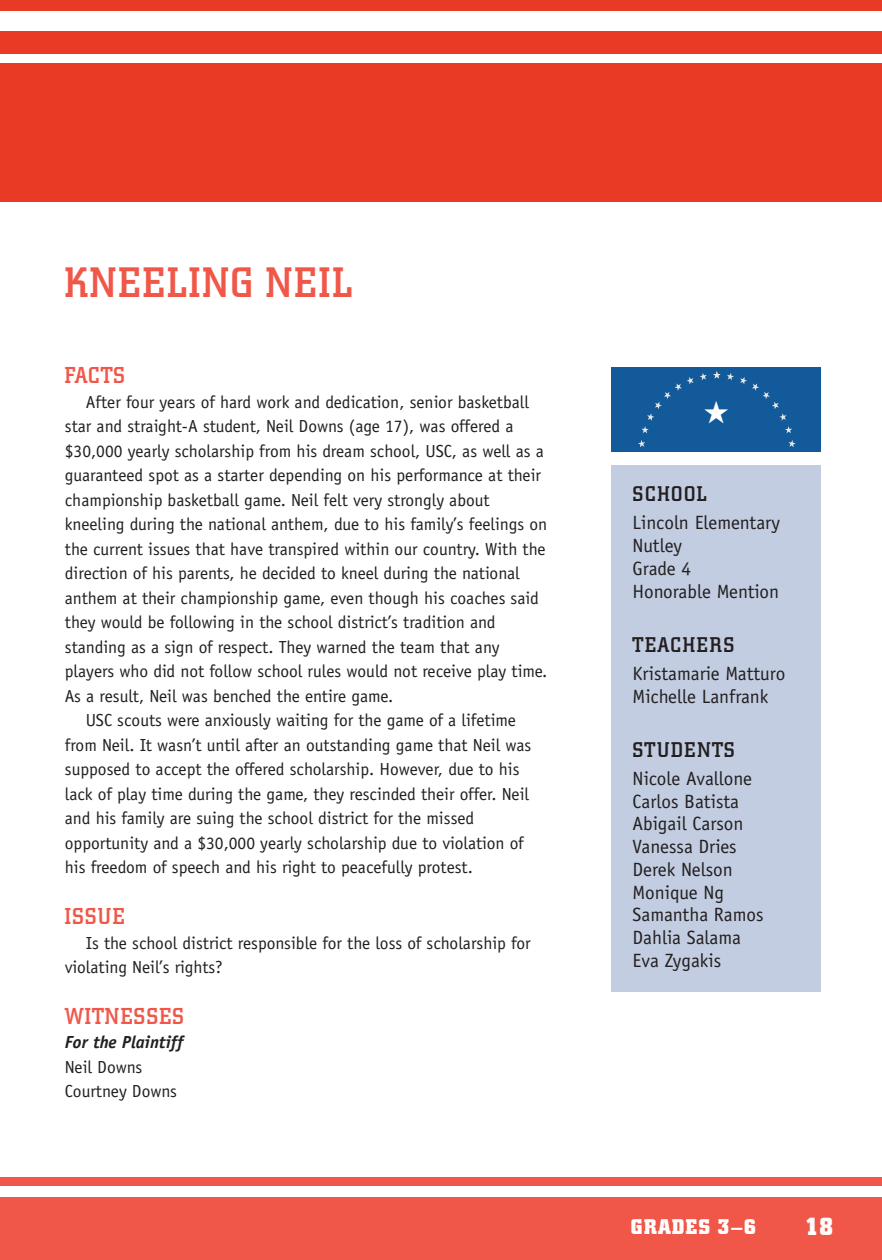
<style>
.page{position:relative;width:882px;height:1260px;background:#fff}
.page>*{position:absolute;margin:0;border:0;box-sizing:border-box;transform-origin:0 0}
.t1{font:500 42px "City";letter-spacing:.055em;color:#f05749}
.t2{font:700 24.5px "City";color:#fff}
.t3{font:500 22.75px "City";letter-spacing:.045em;color:#f05749}
.t4{font:500 21px "City";letter-spacing:.07em;color:#231f20}
.t5{font:700 21px "City";letter-spacing:.06em;color:#fff}
.t6{font:19.25px/22.8px "Officina Sans";color:#231f20}
.t7{font:17.5px/24.5px "Officina Sans";color:#231f20}
.t8{font:italic 700 17.5px "Officina Sans";color:#231f20}
</style>
<div class="page">
<div style="left:0;top:1197px;width:882px;height:63px;background:#f05749"></div>
<div style="left:0;top:1177px;width:882px;height:8px;background:#f05749"></div>
<div style="left:612px;top:367px;width:209px;height:85px;background:#125a99"></div>
<svg style="left:700px;top:373px;width:7px;height:7px"></svg>
<svg style="left:641px;top:377px;width:53px;height:56px"></svg>
<svg style="left:638px;top:440px;width:7px;height:7px"></svg>
<svg style="left:713px;top:371px;width:8px;height:7px"></svg>
<svg style="left:727px;top:373px;width:7px;height:7px"></svg>
<svg style="left:740px;top:377px;width:52px;height:56px"></svg>
<svg style="left:788px;top:440px;width:8px;height:7px"></svg>
<div style="left:612px;top:465px;width:209px;height:527px;background:#c2cde1"></div>
<div style="left:0;top:63px;width:882px;height:138px;background:#e83a24"></div>
<div style="left:0;top:0;width:882px;height:11px;background:#e83a24"></div>
<div style="left:0;top:31px;width:882px;height:22px;background:#e83a24"></div>
<h1 class="t1" style="left:65px;top:267px;width:289px">KNEELING NEIL</h1>
<h3 class="t3" style="left:65px;top:367px;width:62px">FACTS</h3>
<p class="t7" style="left:86px;top:391px;width:445px">After four years of hard work and dedication, senior basketball</p>
<p class="t7" style="left:65px;top:416px;width:450px">star and straight-A student, Neil Downs (age 17), was offered a</p>
<p class="t7" style="left:65px;top:440px;width:481px">$30,000 yearly scholarship from his dream school, USC, as well as a</p>
<p class="t7" style="left:65px;top:465px;width:478px">guaranteed spot as a starter depending on his performance at their</p>
<p class="t7" style="left:65px;top:489px;width:426px">championship basketball game. Neil felt very strongly about</p>
<p class="t7" style="left:65px;top:514px;width:484px">kneeling during the national anthem, due to his family’s feelings on</p>
<p class="t7" style="left:65px;top:538px;width:482px">the current issues that have transpired within our country. With the</p>
<p class="t7" style="left:65px;top:563px;width:456px">direction of his parents, he decided to kneel during the national</p>
<p class="t7" style="left:65px;top:587px;width:476px">anthem at their championship game, even though his coaches said</p>
<p class="t7" style="left:65px;top:612px;width:432px">they would be following in the school district’s tradition and</p>
<p class="t7" style="left:65px;top:636px;width:436px">standing as a sign of respect. They warned the team that any</p>
<p class="t7" style="left:65px;top:661px;width:484px">players who did not follow school rules would not receive play time.</p>
<p class="t7" style="left:65px;top:685px;width:330px">As a result, Neil was benched the entire game.</p>
<p class="t7" style="left:86px;top:710px;width:432px">USC scouts were anxiously waiting for the game of a lifetime</p>
<p class="t7" style="left:65px;top:734px;width:468px">from Neil. It wasn’t until after an outstanding game that Neil was</p>
<p class="t7" style="left:65px;top:759px;width:456px">supposed to accept the offered scholarship. However, due to his</p>
<p class="t7" style="left:65px;top:783px;width:466px">lack of play time during the game, they rescinded their offer. Neil</p>
<p class="t7" style="left:65px;top:808px;width:411px">and his family are suing the school district for the missed</p>
<p class="t7" style="left:65px;top:832px;width:460px">opportunity and a $30,000 yearly scholarship due to violation of</p>
<p class="t7" style="left:65px;top:857px;width:410px">his freedom of speech and his right to peacefully protest.</p>
<h3 class="t3" style="left:65px;top:908px;width:61px">ISSUE</h3>
<p class="t7" style="left:65px;top:932px;width:467px;text-indent:21px">Is the school district responsible for the loss of scholarship for violating Neil’s rights?</p>
<h3 class="t3" style="left:65px;top:1008px;width:121px">WITNESSES</h3>
<p class="t8" style="left:65px;top:1036px;width:120px">For the Plaintiff</p>
<p class="t7" style="left:65px;top:1056px;width:114px">Neil Downs<br>Courtney Downs</p>
<p class="t4" style="left:633px;top:486px;width:76px">SCHOOL</p>
<p class="t6" style="left:633px;top:513px;width:149px">Lincoln Elementary<br>Nutley<br>Grade 4<br>Honorable Mention</p>
<p class="t4" style="left:633px;top:637px;width:103px">TEACHERS</p>
<p class="t6" style="left:633px;top:663px;width:154px">Kristamarie Matturo<br>Michelle Lanfrank</p>
<p class="t4" style="left:633px;top:742px;width:104px">STUDENTS</p>
<p class="t6" style="left:633px;top:768px;width:132px">Nicole Avallone<br>Carlos Batista<br>Abigail Carson<br>Vanessa Dries<br>Derek Nelson<br>Monique Ng<br>Samantha Ramos<br>Dahlia Salama<br>Eva Zygakis</p>
<p class="t5" style="left:631px;top:1219px;width:127px">GRADES 3–6</p>
<h2 class="t2" style="left:805px;top:1218px;width:30px">18</h2>
</div>
